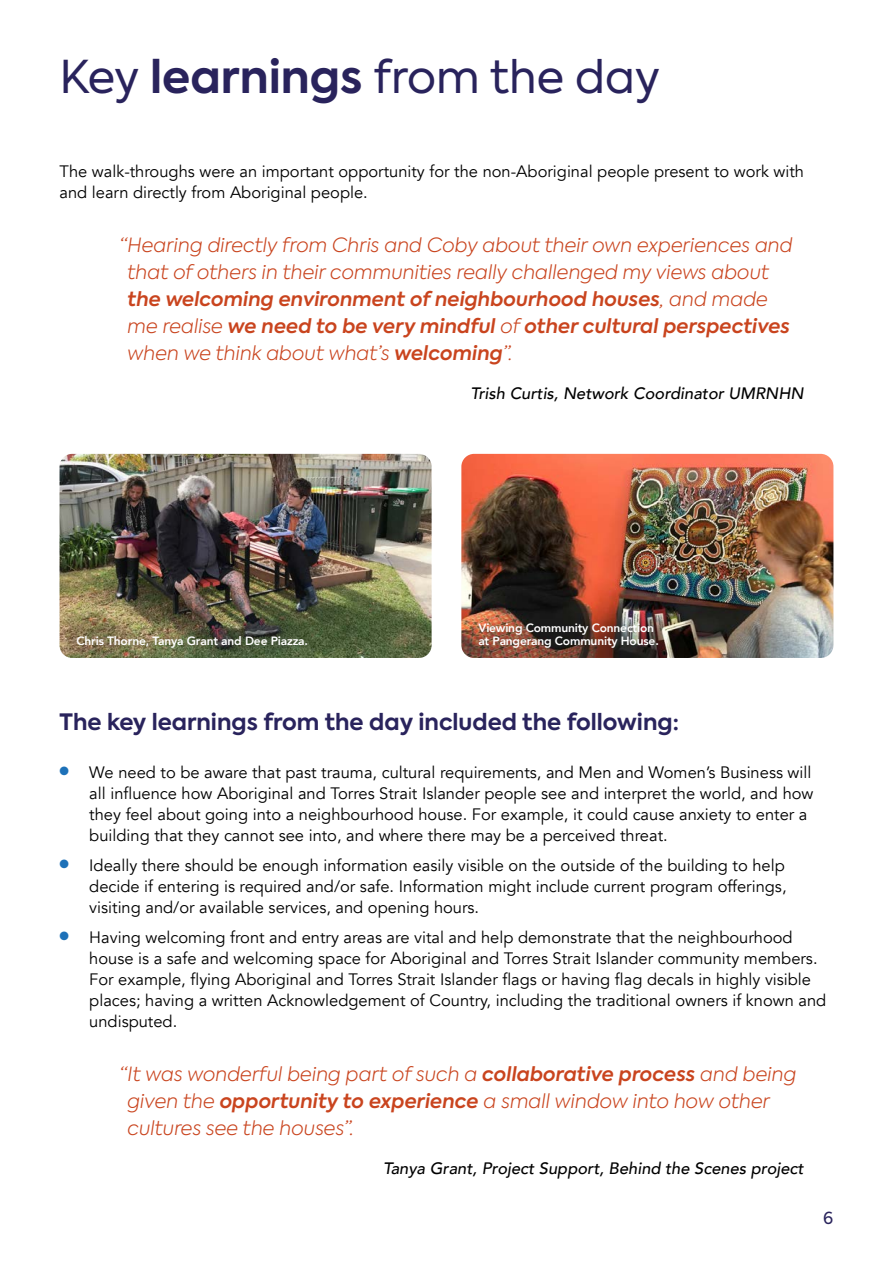
<style>
.page{position:relative;width:893px;height:1263px;background:#fff}
.page>*{position:absolute;margin:0;border:0;box-sizing:border-box;transform-origin:0 0}
.t1{font:45px "Axiforma";color:#29235c}
.t2{font:700 22.5px "Axiforma";color:#29235c}
.t3{font:italic 300 19.5px/27px "Axiforma";color:#c9441e}
.t4{font:16.5px/21px "Avenir";color:#000}
.t5{font:italic 500 16.5px "Avenir";color:#000}
.t6{font:16.5px "Axiforma";color:#29235c}
.t7{font:800 12px/13.5px "Avenir";letter-spacing:-.015em;color:#fff}
.s1{font-weight:700}
.s2{font-weight:600}
.s3{color:#1d71b8}
</style>
<div class="page">
<img style="left:60px;top:454px;width:372px;height:204px">
<img style="left:461px;top:454px;width:372px;height:204px">
<h1 class="t1" style="left:60px;top:48px;width:602px">Key <span class="s1">learnings</span> from the day</h1>
<p class="t4" style="left:60px;top:161px;width:746px">The walk-throughs were an important opportunity for the non-Aboriginal people present to work with and learn directly from Aboriginal people.</p>
<p class="t3" style="left:127px;top:231px;width:667px;text-indent:-8px">“Hearing directly from Chris and Coby about their own experiences and that of others in their communities really challenged my views about <span class="s2">the welcoming environment of neighbourhood houses</span>, and made me realise <span class="s2">we need to be very mindful</span> of <span class="s2">other cultural perspectives </span>when we think about what’s <span class="s2">welcoming</span>”.</p>
<p class="t5" style="left:471px;top:383px;width:335px">Trish Curtis, Network Coordinator UMRNHN</p>
<p class="t7" style="left:77px;top:634px;width:233px">Chris Thorne, Tanya Grant and Dee Piazza.</p>
<p class="t7" style="left:478px;top:621px;width:182px">Viewing Community Connection at Pangerang Community House.</p>
<h2 class="t2" style="left:60px;top:706px;width:621px">The key learnings from the day included the following:</h2>
<p class="t4" style="left:89px;top:762px;width:726px;text-indent:-30px"><span class="s3">●</span> We need to be aware that past trauma, cultural requirements, and Men and Women’s Business will all influence how Aboriginal and Torres Strait Islander people see and interpret the world, and how they feel about going into a neighbourhood house. For example, it could cause anxiety to enter a building that they cannot see into, and where there may be a perceived threat.</p>
<p class="t4" style="left:89px;top:855px;width:699px;text-align:justify;text-indent:-30px"><span class="s3">●</span> Ideally there should be enough information easily visible on the outside of the building to help decide if entering is required and/or safe. Information might include current program offerings, visiting and/or available services, and opening hours.</p>
<p class="t4" style="left:89px;top:927px;width:738px;text-indent:-30px"><span class="s3">●</span> Having welcoming front and entry areas are vital and help demonstrate that the neighbourhood house is a safe and welcoming space for Aboriginal and Torres Strait Islander community members.<br>For example, flying Aboriginal and Torres Strait Islander flags or having flag decals in highly visible places; having a written Acknowledgement of Country, including the traditional owners if known and undisputed.</p>
<p class="t3" style="left:127px;top:1060px;width:670px;text-indent:-8px">“It was wonderful being part of such a <span class="s2">collaborative process</span> and being given the <span class="s2">opportunity to experience</span> a small window into how other cultures see the houses”.</p>
<p class="t5" style="left:383px;top:1158px;width:422px">Tanya Grant, Project Support, Behind the Scenes project</p>
<p class="t6" style="left:823px;top:1208px;width:12px">6</p>
</div>
